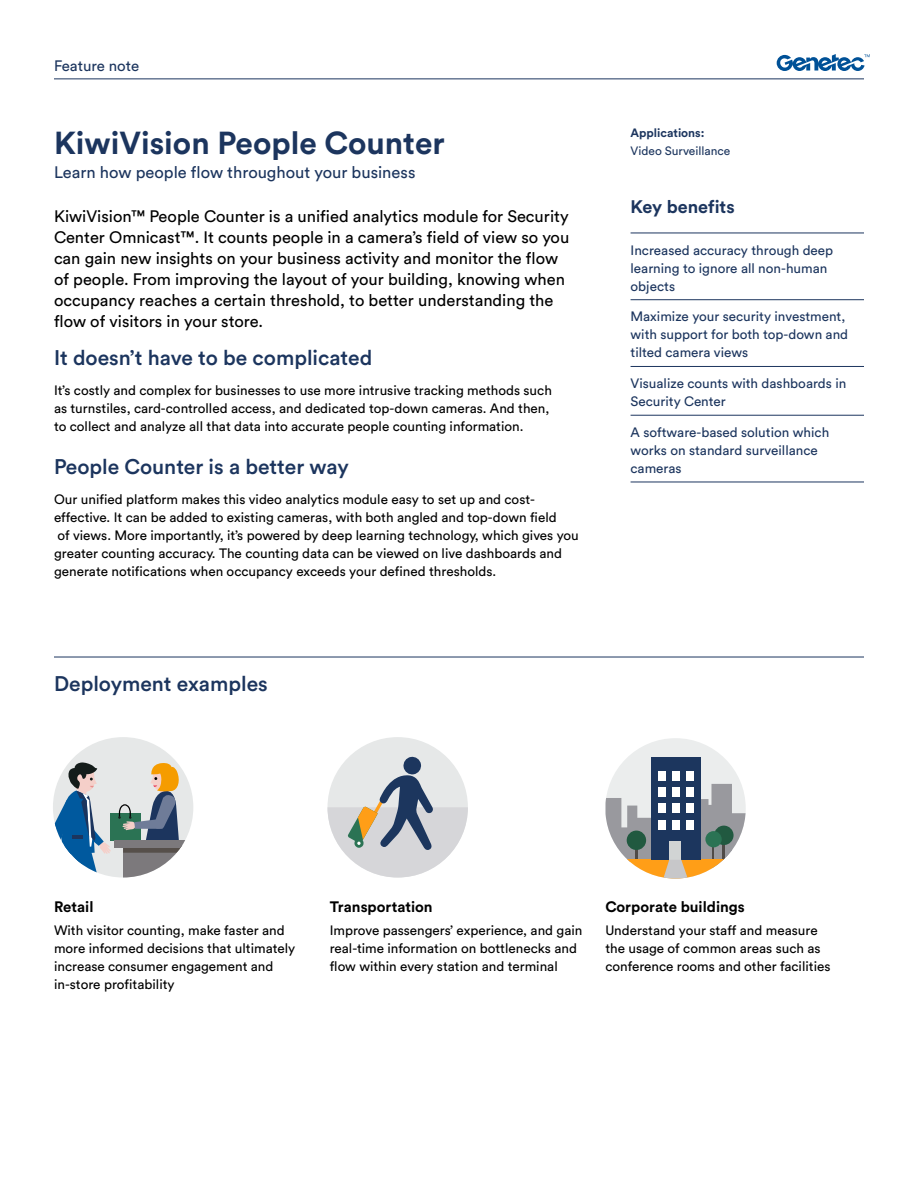
<style>
.page{position:relative;width:918px;height:1188px;background:#fff}
.page>*{position:absolute;margin:0;border:0;box-sizing:border-box;transform-origin:0 0}
.t1{font:700 31.5px "Circular Pro";color:#1c355e}
.t2{font:500 21px "Circular Pro";color:#1c355e}
.t3{font:700 18px "Circular Pro";color:#1c355e}
.t4{font:16.5px/21px "Circular Pro";color:#000}
.t5{font:16.5px "Circular Pro";color:#1c355e}
.t6{font:700 15px "Circular Pro";color:#000}
.t7{font:15px "Circular Pro";color:#1c355e}
.t8{font:13.5px/18px "Circular Pro";color:#000}
.t9{font:13.5px/18px "Circular Pro";color:#1c355e}
.t10{font:12px "Circular Pro";color:#1c355e}
.t11{font:700 12px "Circular Pro";color:#1c355e}
</style>
<div class="page">
<hr style="left:631px;top:233px;width:233px;height:1px;background:#1c355e">
<hr style="left:631px;top:299px;width:233px;height:1px;background:#1c355e">
<hr style="left:631px;top:366px;width:233px;height:1px;background:#1c355e">
<hr style="left:631px;top:415px;width:233px;height:1px;background:#1c355e">
<hr style="left:631px;top:482px;width:233px;height:1px;background:#1c355e">
<hr style="left:54px;top:657px;width:810px;height:1px;background:#1c355e">
<hr style="left:54px;top:78px;width:810px;height:1px;background:#1c355e">
<svg style="left:777px;top:54px;width:93px;height:17px"></svg>
<div style="left:53px;top:737px;width:140px;height:141px;background:#e6e8e8;border-radius:50%"></div>
<div style="left:110px;top:813px;width:30px;height:28px;background:#2b7354"></div>
<svg style="left:115px;top:840px;width:3px;height:7px"></svg>
<svg style="left:118px;top:763px;width:71px;height:115px"></svg>
<svg style="left:53px;top:762px;width:58px;height:115px"></svg>
<div style="left:328px;top:737px;width:140px;height:141px;background:#e6e8e8;border-radius:50%"></div>
<svg style="left:328px;top:756px;width:140px;height:122px"></svg>
<div style="left:605px;top:738px;width:141px;height:141px;background:#ebeded;border-radius:50%"></div>
<div style="left:651px;top:757px;width:49px;height:103px;background:#1c365e"></div>
<div style="left:658px;top:771px;width:7px;height:9px;background:#fff"></div>
<div style="left:672px;top:771px;width:7px;height:9px;background:#fff"></div>
<div style="left:686px;top:771px;width:7px;height:9px;background:#fff"></div>
<svg style="left:606px;top:784px;width:140px;height:95px"></svg>
<p class="t7" style="left:54px;top:56px;width:87px">Feature note</p>
<h1 class="t1" style="left:54px;top:121px;width:392px">KiwiVision People Counter</h1>
<p class="t5" style="left:54px;top:161px;width:363px">Learn how people flow throughout your business</p>
<p class="t4" style="left:54px;top:205px;width:517px">KiwiVision™ People Counter is a unified analytics module for Security Center Omnicast™. It counts people in a camera’s field of view so you can gain new insights on your business activity and monitor the flow of people. From improving the layout of your building, knowing when occupancy reaches a certain threshold, to better understanding the flow of visitors in your store.</p>
<h2 class="t2" style="left:54px;top:343px;width:320px">It doesn’t have to be complicated</h2>
<p class="t8" style="left:54px;top:380px;width:499px">It’s costly and complex for businesses to use more intrusive tracking methods such as turnstiles, card-controlled access, and dedicated top-down cameras. And then, to collect and analyze all that data into accurate people counting information.</p>
<h2 class="t2" style="left:54px;top:452px;width:296px">People Counter is a better way</h2>
<p class="t8" style="left:54px;top:490px;width:526px">Our unified platform makes this video analytics module easy to set up and cost&shy;effective. It can be added to existing cameras, with both angled and top-down field<br>of views. More importantly, it’s powered by deep learning technology, which gives you greater counting accuracy. The counting data can be viewed on live dashboards and generate notifications when occupancy exceeds your defined thresholds.</p>
<h2 class="t2" style="left:54px;top:670px;width:215px">Deployment examples</h2>
<p class="t11" style="left:631px;top:125px;width:76px">Applications:</p>
<p class="t10" style="left:631px;top:143px;width:101px">Video Surveillance</p>
<h3 class="t3" style="left:631px;top:194px;width:106px">Key benefits</h3>
<p class="t9" style="left:631px;top:240px;width:204px">Increased accuracy through deep learning to ignore all non-human objects</p>
<p class="t9" style="left:631px;top:307px;width:219px">Maximize your security investment, with support for both top-down and tilted camera views</p>
<p class="t9" style="left:631px;top:374px;width:217px">Visualize counts with dashboards in<br>Security Center</p>
<p class="t9" style="left:631px;top:423px;width:200px">A software-based solution which works on standard surveillance cameras</p>
<p class="t6" style="left:54px;top:897px;width:41px">Retail</p>
<p class="t8" style="left:54px;top:921px;width:243px">With visitor counting, make faster and more informed decisions that ultimately increase consumer engagement and in-store profitability</p>
<p class="t6" style="left:330px;top:897px;width:105px">Transportation</p>
<p class="t8" style="left:330px;top:921px;width:254px">Improve passengers’ experience, and gain real-time information on bottlenecks and flow within every station and terminal</p>
<p class="t6" style="left:605px;top:897px;width:141px">Corporate buildings</p>
<p class="t8" style="left:605px;top:921px;width:227px">Understand your staff and measure the usage of common areas such as conference rooms and other facilities</p>
</div>
